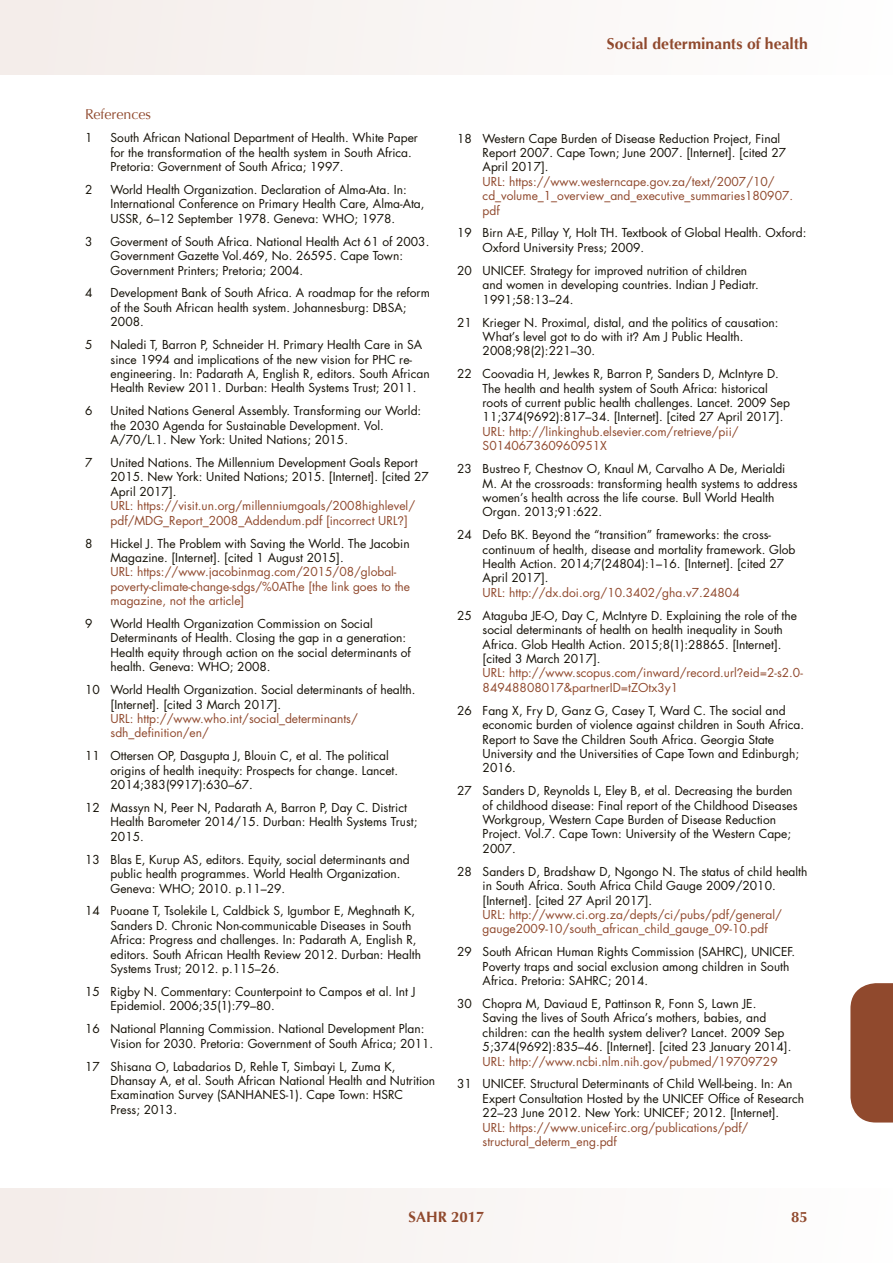
<style>
.page{position:relative;width:893px;height:1263px;background:#fff}
.page>*{position:absolute;margin:0;border:0;box-sizing:border-box;transform-origin:0 0}
.t1{font:700 15.75px "Optima";color:#90492d}
.t2{font:700 15px "Optima";color:#90492d}
.t3{font:14.25px "Optima";color:#90492d}
.t4{font:12px/14.4px "Futura";color:#141006}
.t5{font:12px/14.4px "Futura";color:#90492d}
.s1{font-family:"Helvetica Neue"}
.s2{color:#90492d}
.s3{font-family:"Helvetica Neue";color:#90492d}
</style>
<div class="page">
<div style="left:0;top:0;width:893px;height:74px;background:#f9f5f4"></div>
<div style="left:850px;top:983px;width:43px;height:139px;background:#90492d"></div>
<div style="left:0;top:1188px;width:893px;height:75px;background:#f9f5f4"></div>
<h1 class="t1" style="left:607px;top:34px;width:203px">Social determinants of health</h1>
<p class="t3" style="left:85px;top:106px;width:68px">References</p>
<p class="t4" style="left:85px;top:131px;width:9px">1</p>
<p class="t4" style="left:111px;top:131px;width:309px">South African National Department of Health. White Paper for the transformation of the health system in South Africa.<br>Pretoria: Government of South Africa; 1997.</p>
<p class="t4" style="left:85px;top:182px;width:9px">2</p>
<p class="t4" style="left:111px;top:182px;width:316px">World Health Organization. Declaration of Alma-Ata. In:<br>International Conference on Primary Health Care, Alma-Ata,<br>USSR, 6–12 September 1978. Geneva: WHO; 1978.</p>
<p class="t4" style="left:85px;top:234px;width:9px">3</p>
<p class="t4" style="left:111px;top:234px;width:320px">Goverment of South Africa. National Health Act 61 of 2003.<br>Government Gazette Vol.469, No. 26595. Cape Town:<br>Government Printers; Pretoria; 2004.</p>
<p class="t4" style="left:85px;top:286px;width:9px">4</p>
<p class="t4" style="left:111px;top:286px;width:321px">Development Bank of South Africa. A roadmap for the reform of the South African health system. Johannesburg: DBSA;<br>2008.</p>
<p class="t4" style="left:85px;top:337px;width:9px">5</p>
<p class="t4" style="left:111px;top:337px;width:321px">Naledi T, Barron P, Schneider H. Primary Health Care in SA since 1994 and implications of the new vision for PHC re&shy;engineering. In: Padarath A, English R, editors. South African Health Review 2011. Durban: Health Systems Trust; 2011.</p>
<p class="t4" style="left:85px;top:403px;width:9px">6</p>
<p class="t4" style="left:111px;top:403px;width:312px">United Nations General Assembly. Transforming our World: the 2030 Agenda for Sustainable Development. Vol.<br>A/70/L.1. New York: United Nations; 2015.</p>
<p class="t4" style="left:85px;top:455px;width:9px">7</p>
<p class="t4" style="left:111px;top:455px;width:320px">United Nations. The Millennium Development Goals Report<br>2015. New York: United Nations; 2015. [Internet]. [cited 27<br>April 2017].</p>
<p class="t5" style="left:111px;top:498px;width:306px">URL: https://visit.un.org/millenniumgoals/2008highlevel/ pdf/MDG_Report_2008_Addendum.pdf [incorrect URL<span class="s1">?</span>]</p>
<p class="t4" style="left:85px;top:536px;width:9px">8</p>
<p class="t4" style="left:111px;top:536px;width:301px">Hickel J. The Problem with Saving the World. The Jacobin<br>Magazine. [Internet]. [cited 1 August 2015].</p>
<p class="t5" style="left:111px;top:564px;width:301px">URL: https://www.jacobinmag.com/2015/08/global&shy;poverty-climate-change-sdgs/%0AThe [the link goes to the magazine, not the article]</p>
<p class="t4" style="left:85px;top:616px;width:9px">9</p>
<p class="t4" style="left:111px;top:616px;width:302px">World Health Organization Commission on Social Determinants of Health. Closing the gap in a generation:<br>Health equity through action on the social determinants of health. Geneva: WHO; 2008.</p>
<p class="t4" style="left:111px;top:682px;width:306px;text-indent:-26px">10 World Health Organization. Social determinants of health. [Internet]. [cited 3 March 2017].</p>
<p class="t5" style="left:111px;top:711px;width:249px">URL: http://www.who.int/social_determinants/ sdh_definition/en/</p>
<p class="t4" style="left:111px;top:748px;width:289px;text-indent:-26px">11 Ottersen OP, Dasgupta J, Blouin C, et al. The political origins of health inequity: Prospects for change. Lancet.<br>2014;383(9917):630–67.</p>
<p class="t4" style="left:111px;top:800px;width:308px;text-indent:-26px">12 Massyn N, Peer N, Padarath A, Barron P, Day C. District<br>Health Barometer 2014/15. Durban: Health Systems Trust;<br>2015.</p>
<p class="t4" style="left:111px;top:852px;width:301px;text-indent:-26px">13 Blas E, Kurup AS, editors. Equity, social determinants and public health programmes. World Health Organization.<br>Geneva: WHO; 2010. p.11–29.</p>
<p class="t4" style="left:111px;top:904px;width:312px;text-indent:-26px">14 Puoane T, Tsolekile L, Caldbick S, Igumbor E, Meghnath K, Sanders D. Chronic Non-communicable Diseases in South Africa: Progress and challenges. In: Padarath A, English R, editors. South African Health Review 2012. Durban: Health Systems Trust; 2012. p.115–26.</p>
<p class="t4" style="left:111px;top:984px;width:306px;text-indent:-26px">15 Rigby N. Commentary: Counterpoint to Campos et al. Int J<br>Epidemiol. 2006;35(1):79–80.</p>
<p class="t4" style="left:111px;top:1021px;width:324px;text-indent:-26px">16 National Planning Commission. National Development Plan:<br>Vision for 2030. Pretoria: Government of South Africa; 2011.</p>
<p class="t4" style="left:111px;top:1059px;width:326px;text-indent:-26px">17 Shisana O, Labadarios D, Rehle T, Simbayi L, Zuma K, Dhansay A, et al. South African National Health and Nutrition Examination Survey (SANHANES-1). Cape Town: HSRC Press; 2013.</p>
<p class="t4" style="left:483px;top:131px;width:305px;text-indent:-26px">18 Western Cape Burden of Disease Reduction Project, Final<br>Report 2007. Cape Town; June 2007. [Internet]. [cited 27<br>April 2017].</p>
<p class="t5" style="left:483px;top:174px;width:312px">URL: https://www.westerncape.gov.za/text/2007/10/ cd_volume_1_overview_and_executive_summaries180907. pdf</p>
<p class="t4" style="left:483px;top:226px;width:325px;text-indent:-26px">19 Birn A-E, Pillay Y, Holt TH. Textbook of Global Health. Oxford:<br>Oxford University Press; 2009.</p>
<p class="t4" style="left:483px;top:263px;width:278px;text-indent:-26px">20 UNICEF. Strategy for improved nutrition of children and women in developing countries. Indian J Pediatr.<br>1991;58:13–24.</p>
<p class="t4" style="left:483px;top:315px;width:297px;text-indent:-26px">21 Krieger N. Proximal, distal, and the politics of causation:<br>What’s level got to do with it<span class="s1">?</span> Am J Public Health.<br>2008;98(2):221–30.</p>
<p class="t4" style="left:483px;top:366px;width:309px;text-indent:-26px">22 Coovadia H, Jewkes R, Barron P, Sanders D, McIntyre D.<br>The health and health system of South Africa: historical roots of current public health challenges. Lancet. 2009 Sep 11;374(9692):817–34. [Internet]. [cited 27 April 2017].</p>
<p class="t5" style="left:483px;top:424px;width:257px">URL: http://linkinghub.elsevier.com/retrieve/pii/<br>S014067360960951X</p>
<p class="t4" style="left:483px;top:461px;width:316px;text-indent:-26px">23 Bustreo F, Chestnov O, Knaul M, Carvalho A De, Merialdi M. At the crossroads: transforming health systems to address women’s health across the life course. Bull World Health Organ. 2013;91:622.</p>
<p class="t4" style="left:483px;top:527px;width:314px;text-indent:-26px">24 Defo BK. Beyond the “transition” frameworks: the cross&shy;continuum of health, disease and mortality framework. Glob Health Action. 2014;7(24804):1–16. [Internet]. [cited 27<br>April 2017].</p>
<p class="t5" style="left:483px;top:585px;width:259px">URL: http://dx.doi.org/10.3402/gha.v7.24804</p>
<p class="t4" style="left:483px;top:608px;width:322px;text-indent:-26px">25 Ataguba JE-O, Day C, McIntyre D. Explaining the role of the social determinants of health on health inequality in South Africa. Glob Health Action. 2015;8(1):28865. [Internet]. [cited 3 March 2017].<br><span class="s2">URL: http://www.scopus.com/inward/record.url</span><span class="s3">?</span><span class="s2">eid=2-s2.0- 84948808017&amp;partnerID=tZOtx3y1</span></p>
<p class="t4" style="left:483px;top:703px;width:323px;text-indent:-26px">26 Fang X, Fry D, Ganz G, Casey T, Ward C. The social and economic burden of violence against children in South Africa.<br>Report to Save the Children South Africa. Georgia State University and the Universities of Cape Town and Edinburgh; 2016.</p>
<p class="t4" style="left:483px;top:783px;width:316px;text-indent:-26px">27 Sanders D, Reynolds L, Eley B, et al. Decreasing the burden of childhood disease: Final report of the Childhood Diseases Workgroup, Western Cape Burden of Disease Reduction Project. Vol.7. Cape Town: University of the Western Cape; 2007.</p>
<p class="t4" style="left:483px;top:864px;width:326px;text-indent:-26px">28 Sanders D, Bradshaw D, Ngongo N. The status of child health in South Africa. South Africa Child Gauge 2009/2010. [Internet]. [cited 27 April 2017].</p>
<p class="t5" style="left:483px;top:907px;width:301px">URL: http://www.ci.org.za/depts/ci/pubs/pdf/general/ gauge2009-10/south_african_child_gauge_09-10.pdf</p>
<p class="t4" style="left:483px;top:944px;width:314px;text-indent:-26px">29 South African Human Rights Commission (SAHRC), UNICEF.<br>Poverty traps and social exclusion among children in South<br>Africa. Pretoria: SAHRC; 2014.</p>
<p class="t4" style="left:483px;top:996px;width:310px;text-indent:-26px">30 Chopra M, Daviaud E, Pattinson R, Fonn S, Lawn JE.<br>Saving the lives of South Africa’s mothers, babies, and children: can the health system deliver<span class="s1">?</span> Lancet. 2009 Sep 5;374(9692):835–46. [Internet]. [cited 23 January 2014].</p>
<p class="t5" style="left:483px;top:1054px;width:297px">URL: http://www.ncbi.nlm.nih.gov/pubmed/19709729</p>
<p class="t4" style="left:483px;top:1077px;width:323px;text-indent:-26px">31 UNICEF. Structural Determinants of Child Well-being. In: An<br>Expert Consultation Hosted by the UNICEF Office of Research<br>22–23 June 2012. New York: UNICEF; 2012. [Internet].</p>
<p class="t5" style="left:483px;top:1120px;width:267px">URL: https://www.unicef-irc.org/publications/pdf/ structural_determ_eng.pdf</p>
<p class="t2" style="left:409px;top:1208px;width:77px">SAHR 2017</p>
<p class="t2" style="left:791px;top:1208px;width:18px">85</p>
</div>
